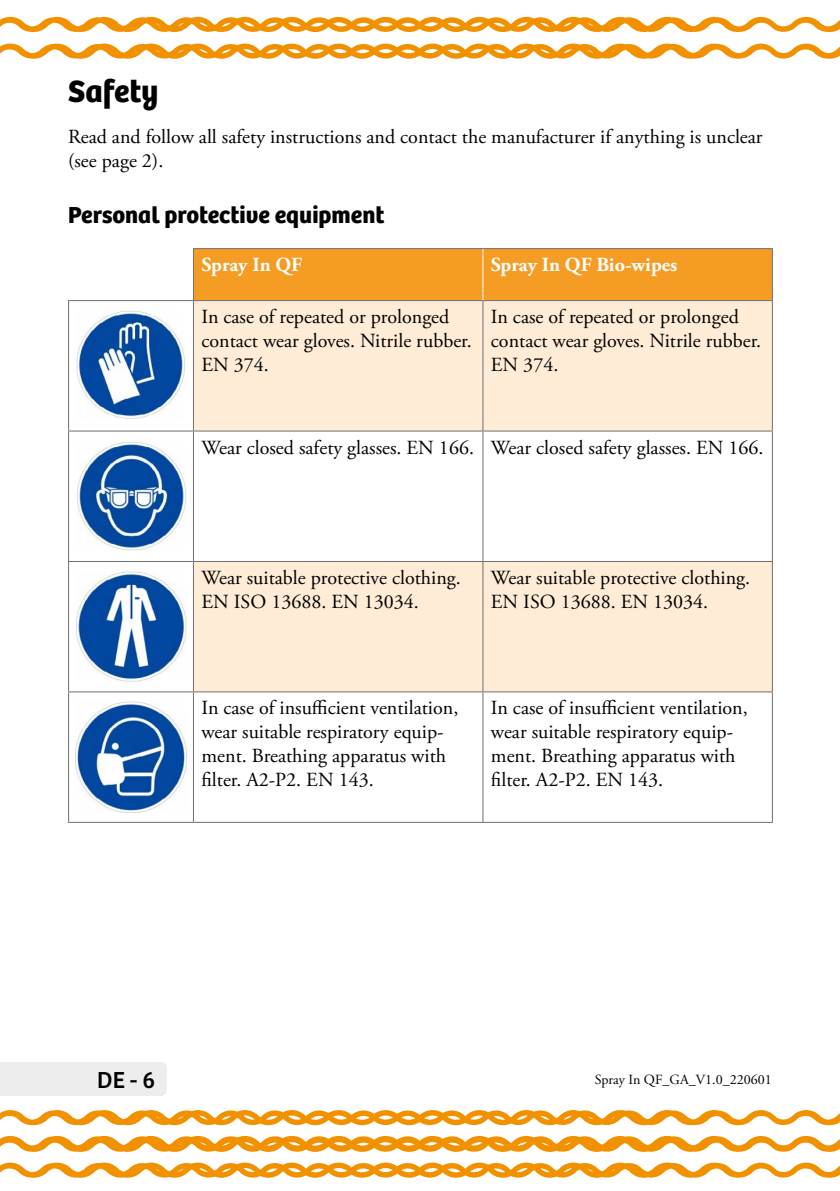
<style>
.page{position:relative;width:840px;height:1191px;background:#fff}
.page>*{position:absolute;margin:0;border:0;box-sizing:border-box;transform-origin:0 0}
.t1{font:700 32px "Bree";color:#000}
.t2{font:700 24px "Bree";color:#000}
.t3{font:24px "Bree";color:#000}
.t4{font:20px/24px "Adobe Garamond Pro";color:#000}
.t5{font:700 20px "Adobe Garamond Pro";color:#fff}
.t6{font:14px "Adobe Garamond Pro";color:#000}
</style>
<div class="page">
<svg style="left:0;top:16px;width:839px;height:17px"></svg>
<svg style="left:0;top:43px;width:839px;height:16px"></svg>
<svg style="left:0;top:1162px;width:839px;height:15px"></svg>
<svg style="left:0;top:1110px;width:839px;height:16px"></svg>
<svg style="left:0;top:1135px;width:839px;height:17px"></svg>
<div style="left:0;top:1062px;width:167px;height:34px;background:#eeeded"></div>
<div style="left:194px;top:249px;width:577px;height:51px;background:#f59c24"></div>
<svg style="left:194px;top:301px;width:577px;height:390px;fill:#feecd7"></svg>
<hr style="left:193px;top:248px;width:289px;height:1px;background:#706f6f">
<hr style="left:482px;top:248px;width:290px;height:1px;background:#706f6f">
<hr style="left:771px;top:249px;width:1px;height:51px;background:#706f6f">
<hr style="left:68px;top:301px;width:1px;height:129px;background:#706f6f">
<hr style="left:193px;top:300px;width:289px;height:1px;background:#706f6f">
<hr style="left:193px;top:301px;width:1px;height:129px;background:#706f6f">
<hr style="left:482px;top:300px;width:290px;height:1px;background:#706f6f">
<hr style="left:482px;top:301px;width:1px;height:129px;background:#706f6f">
<hr style="left:771px;top:301px;width:1px;height:129px;background:#706f6f">
<hr style="left:68px;top:430px;width:125px;height:1px;background:#706f6f">
<hr style="left:68px;top:431px;width:1px;height:130px;background:#706f6f">
<hr style="left:193px;top:430px;width:289px;height:1px;background:#706f6f">
<hr style="left:193px;top:431px;width:1px;height:130px;background:#706f6f">
<hr style="left:482px;top:430px;width:290px;height:1px;background:#706f6f">
<hr style="left:482px;top:431px;width:1px;height:130px;background:#706f6f">
<hr style="left:771px;top:431px;width:1px;height:130px;background:#706f6f">
<hr style="left:68px;top:561px;width:125px;height:1px;background:#706f6f">
<hr style="left:68px;top:562px;width:1px;height:129px;background:#706f6f">
<hr style="left:193px;top:561px;width:289px;height:1px;background:#706f6f">
<hr style="left:193px;top:562px;width:1px;height:129px;background:#706f6f">
<hr style="left:482px;top:561px;width:290px;height:1px;background:#706f6f">
<hr style="left:482px;top:562px;width:1px;height:129px;background:#706f6f">
<hr style="left:771px;top:562px;width:1px;height:129px;background:#706f6f">
<hr style="left:68px;top:691px;width:125px;height:1px;background:#706f6f">
<hr style="left:68px;top:692px;width:1px;height:130px;background:#706f6f">
<hr style="left:193px;top:691px;width:289px;height:1px;background:#706f6f">
<hr style="left:193px;top:692px;width:1px;height:130px;background:#706f6f">
<hr style="left:482px;top:691px;width:290px;height:1px;background:#706f6f">
<hr style="left:482px;top:692px;width:1px;height:130px;background:#706f6f">
<hr style="left:771px;top:692px;width:1px;height:130px;background:#706f6f">
<hr style="left:68px;top:822px;width:125px;height:1px;background:#706f6f">
<hr style="left:193px;top:822px;width:289px;height:1px;background:#706f6f">
<hr style="left:482px;top:822px;width:290px;height:1px;background:#706f6f">
<hr style="left:482px;top:249px;width:1px;height:51px;background:#fff">
<hr style="left:193px;top:249px;width:1px;height:51px;background:#706f6f">
<hr style="left:68px;top:300px;width:125px;height:1px;background:#706f6f">
<img style="left:76px;top:310px;width:109px;height:109px">
<img style="left:77px;top:442px;width:109px;height:109px">
<img style="left:76px;top:571px;width:111px;height:111px">
<img style="left:75px;top:701px;width:112px;height:112px">
<h1 class="t1" style="left:68px;top:66px;width:92px">Safety</h1>
<p class="t4" style="left:68px;top:126px;width:695px">Read and follow all safety instructions and contact the manufacturer if anything is unclear (see page 2).</p>
<p class="t2" style="left:68px;top:196px;width:317px">Personal protective equipment</p>
<p class="t5" style="left:201px;top:253px;width:102px">Spray In QF</p>
<p class="t5" style="left:490px;top:253px;width:188px">Spray In QF Bio-wipes</p>
<p class="t4" style="left:201px;top:305px;width:271px">In case of repeated or prolonged contact wear gloves. Nitrile rubber.<br>EN 374.</p>
<p class="t4" style="left:490px;top:305px;width:271px">In case of repeated or prolonged contact wear gloves. Nitrile rubber.<br>EN 374.</p>
<p class="t4" style="left:201px;top:436px;width:563px">Wear closed safety glasses. EN 166. Wear closed safety glasses. EN 166.</p>
<p class="t4" style="left:201px;top:566px;width:261px">Wear suitable protective clothing.<br>EN ISO 13688. EN 13034.</p>
<p class="t4" style="left:490px;top:566px;width:261px">Wear suitable protective clothing.<br>EN ISO 13688. EN 13034.</p>
<p class="t4" style="left:201px;top:697px;width:258px">In case of insufficient ventilation, wear suitable respiratory equip&shy;ment. Breathing apparatus with filter. A2-P2. EN 143.</p>
<p class="t4" style="left:490px;top:697px;width:258px">In case of insufficient ventilation, wear suitable respiratory equip&shy;ment. Breathing apparatus with filter. A2-P2. EN 143.</p>
<p class="t3" style="left:97px;top:1061px;width:60px">DE - 6</p>
<p class="t6" style="left:594px;top:1071px;width:178px">Spray In QF_GA_V1.0_220601</p>
</div>
